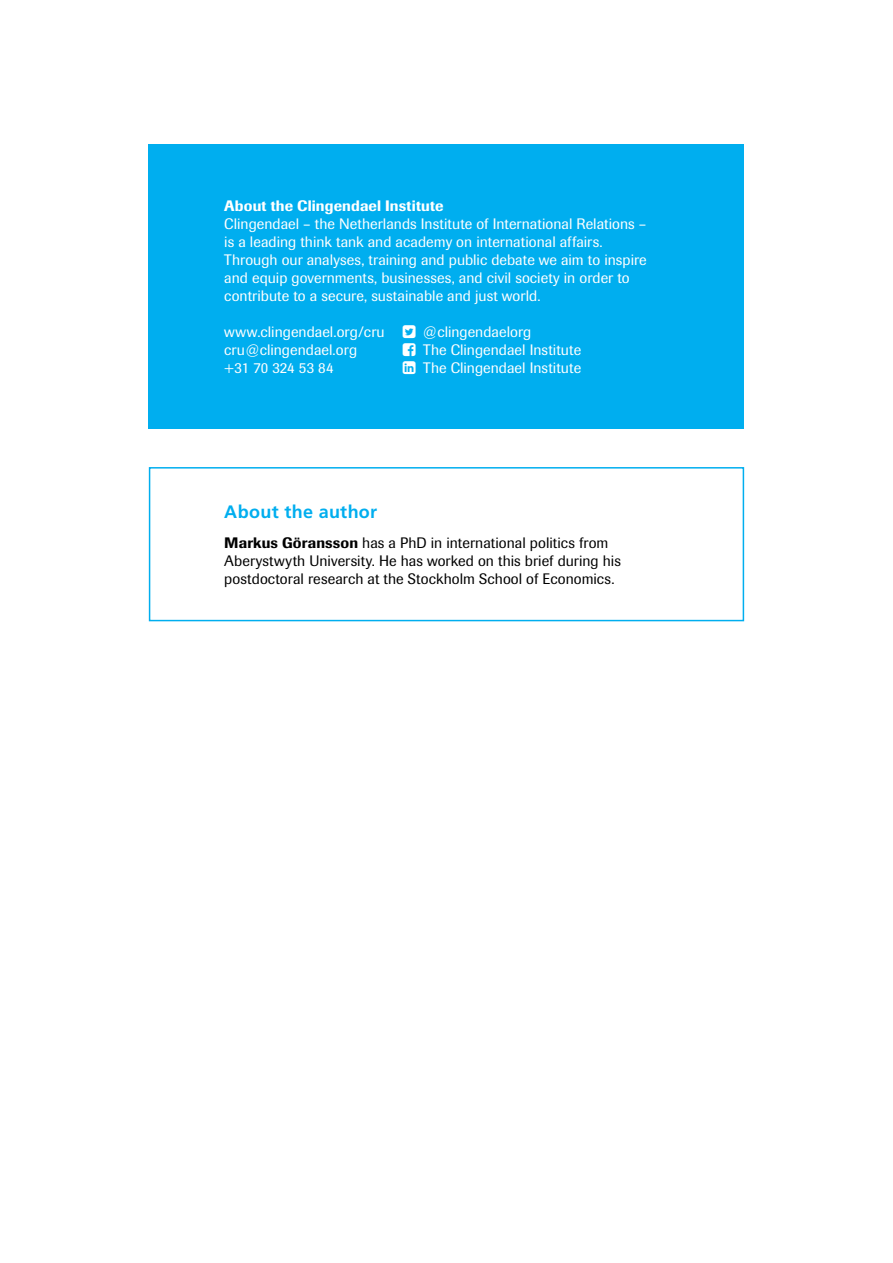
<style>
.page{position:relative;width:893px;height:1263px;background:#fff}
.page>*{position:absolute;margin:0;border:0;box-sizing:border-box;transform-origin:0 0}
.t1{font:700 18px "Frutiger LT Std";letter-spacing:.015em;color:#00aeef}
.t2{font:15px/18px "Imago";letter-spacing:.005em;color:#fff}
.t3{font:15px/18px "Imago";letter-spacing:.005em;color:#000}
.t4{font:500 15px "Imago";letter-spacing:.01em;color:#fff}
.s1{font-weight:500}
</style>
<div class="page">
<div style="left:149px;top:144px;width:595px;height:284px;background:#00aeef"></div>
<div style="left:149px;top:467px;width:595px;height:154px;border:2px solid #00aeef"></div>
<p class="t4" style="left:224px;top:197px;width:221px">About the Clingendael Institute</p>
<p class="t2" style="left:224px;top:215px;width:424px">Clingendael – the Netherlands Institute of International Relations – is a leading think tank and academy on international affairs.<br>Through our analyses, training and public debate we aim to inspire and equip governments, businesses, and civil society in order to contribute to a secure, sustainable and just world.</p>
<p class="t2" style="left:224px;top:323px;width:162px">www.clingendael.org/cru</p>
<p class="t2" style="left:423px;top:323px;width:110px">@clingendaelorg</p>
<p class="t2" style="left:224px;top:341px;width:134px">cru@clingendael.org</p>
<p class="t2" style="left:423px;top:341px;width:159px">The Clingendael Institute</p>
<p class="t2" style="left:224px;top:359px;width:111px">+31 70 324 53 84</p>
<p class="t2" style="left:423px;top:359px;width:159px">The Clingendael Institute</p>
<h2 class="t1" style="left:224px;top:501px;width:154px">About the author</h2>
<p class="t3" style="left:224px;top:534px;width:398px"><span class="s1">Markus Göransson</span> has a PhD in international politics from<br>Aberystwyth University. He has worked on this brief during his postdoctoral research at the Stockholm School of Economics.</p>
</div>
